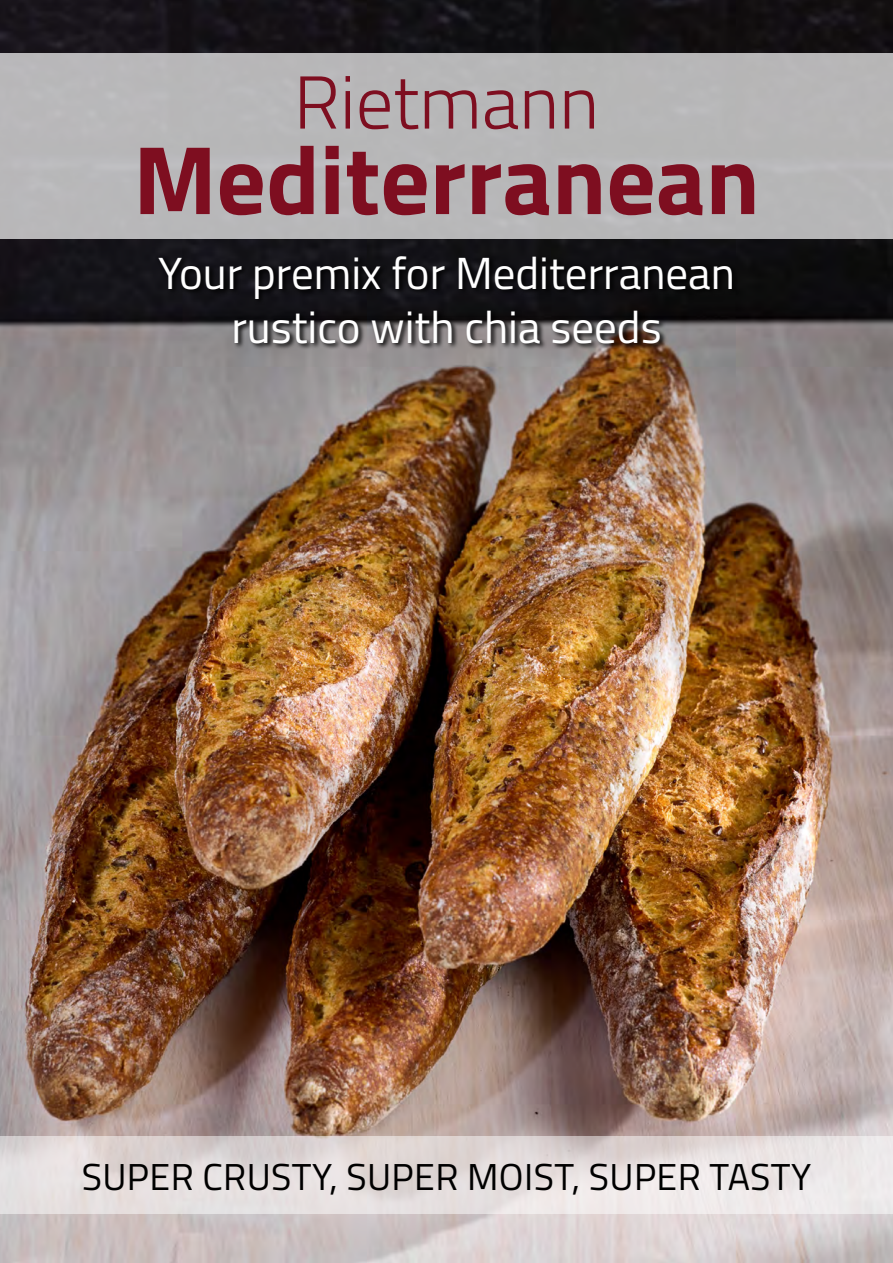
<style>
.page{position:relative;width:893px;height:1263px;background:#fff}
.page>*{position:absolute;margin:0;border:0;box-sizing:border-box;transform-origin:0 0}
.t1{font:700 97.5px "Titillium Web";color:#7e0e20}
.t2{font:300 75px "Titillium Web";color:#7e0e20}
.t3{font:45px/54px "Titillium Web";color:#fff;text-align:center}
.t4{font:37.5px "Titillium Web";letter-spacing:.01em;color:#000}
</style>
<div class="page">
<img style="left:0;top:0;width:893px;height:1263px">
<svg style="left:0;top:1137px;width:893px;height:77px;background:#e5dede"></svg>
<svg style="left:157px;top:254px;width:583px;height:96px;background:#2b292b"></svg>
<div style="left:0;top:53px;width:893px;height:186px;background:#b7b7b8"></div>
<h2 class="t2" style="left:294px;top:48px;width:307px">Rietmann</h2>
<h1 class="t1" style="left:133px;top:105px;width:628px">Mediterranean</h1>
<p class="t3" style="left:158px;top:244px;width:578px">Your premix for Mediterranean rustico with chia seeds</p>
<p class="t4" style="left:82px;top:1150px;width:731px">SUPER CRUSTY, SUPER MOIST, SUPER TASTY</p>
</div>
